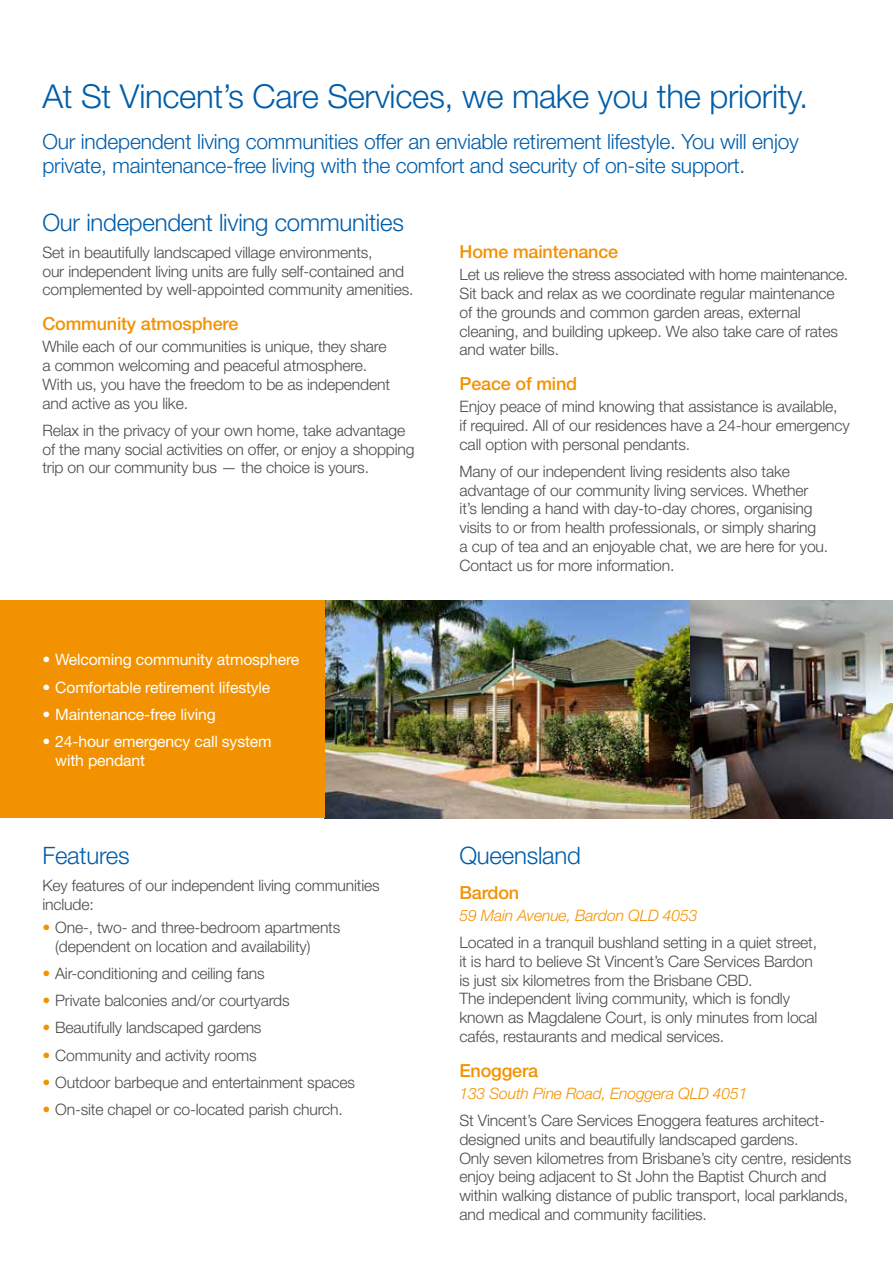
<style>
.page{position:relative;width:893px;height:1263px;background:#fff}
.page>*{position:absolute;margin:0;border:0;box-sizing:border-box;transform-origin:0 0}
.t1{font:300 33px "Helvetica Neue";letter-spacing:-.01em;color:#005da9}
.t2{font:300 24px "Helvetica Neue";letter-spacing:-.01em;color:#005da9}
.t3{font:300 21px/24px "Helvetica Neue";letter-spacing:-.01em;color:#005da9}
.t4{font:500 18px "Helvetica Neue";letter-spacing:-.01em;color:#f39200}
.t5{font:300 15.75px/18.8px "Helvetica Neue";letter-spacing:-.01em;color:#4a4a49}
.t6{font:15.75px/18.8px "Helvetica Neue";letter-spacing:-.01em;color:#fff}
.t7{font:italic 300 15.75px "Helvetica Neue";letter-spacing:-.01em;color:#f39200}
.s1{font-weight:700}
.s2{color:#f39200}
</style>
<div class="page">
<img style="left:325px;top:601px;width:568px;height:217px">
<div style="left:0;top:601px;width:325px;height:217px;background:#f39200"></div>
<h1 class="t1" style="left:42px;top:76px;width:767px">At St Vincent’s Care Services, we make you the priority.</h1>
<h3 class="t3" style="left:42px;top:129px;width:758px">Our independent living communities offer an enviable retirement lifestyle. You will enjoy private, maintenance-free living with the comfort and security of on-site support.</h3>
<h2 class="t2" style="left:42px;top:207px;width:363px">Our independent living communities</h2>
<p class="t5" style="left:42px;top:243px;width:373px">Set in beautifully landscaped village environments,<br>our independent living units are fully self-contained and complemented by well-appointed community amenities.</p>
<p class="t4" style="left:42px;top:313px;width:197px">Community atmosphere</p>
<p class="t5" style="left:42px;top:337px;width:349px">While each of our communities is unique, they share a common welcoming and peaceful atmosphere.<br>With us, you have the freedom to be as independent and active as you like.</p>
<p class="t5" style="left:42px;top:421px;width:374px">Relax in the privacy of your own home, take advantage of the many social activities on offer, or enjoy a shopping trip on our community bus — the choice is yours.</p>
<p class="t6" style="left:43px;top:650px;width:258px"><span class="s1">•</span> Welcoming community atmosphere</p>
<p class="t6" style="left:43px;top:677px;width:229px"><span class="s1">•</span> Comfortable retirement lifestyle</p>
<p class="t6" style="left:43px;top:705px;width:175px"><span class="s1">•</span> Maintenance-free living</p>
<p class="t6" style="left:55px;top:732px;width:218px;text-indent:-13px"><span class="s1">•</span> 24-hour emergency call system with pendant</p>
<h2 class="t2" style="left:42px;top:841px;width:89px">Features</h2>
<p class="t5" style="left:42px;top:876px;width:339px">Key features of our independent living communities include:</p>
<p class="t5" style="left:55px;top:918px;width:287px;text-indent:-13px"><span class="s2">•</span> One-, two- and three-bedroom apartments (dependent on location and availability)</p>
<p class="t5" style="left:42px;top:964px;width:224px"><span class="s2">•</span> Air-conditioning and ceiling fans</p>
<p class="t5" style="left:42px;top:991px;width:249px"><span class="s2">•</span> Private balconies and/or courtyards</p>
<p class="t5" style="left:42px;top:1018px;width:221px"><span class="s2">•</span> Beautifully landscaped gardens</p>
<p class="t5" style="left:42px;top:1045px;width:216px"><span class="s2">•</span> Community and activity rooms</p>
<p class="t5" style="left:42px;top:1073px;width:314px"><span class="s2">•</span> Outdoor barbeque and entertainment spaces</p>
<p class="t5" style="left:42px;top:1100px;width:302px"><span class="s2">•</span> On-site chapel or co-located parish church.</p>
<p class="t4" style="left:460px;top:241px;width:160px">Home maintenance</p>
<p class="t5" style="left:460px;top:265px;width:390px">Let us relieve the stress associated with home maintenance.<br>Sit back and relax as we coordinate regular maintenance of the grounds and common garden areas, external cleaning, and building upkeep. We also take care of rates and water bills.</p>
<p class="t4" style="left:460px;top:373px;width:119px">Peace of mind</p>
<p class="t5" style="left:460px;top:397px;width:392px">Enjoy peace of mind knowing that assistance is available,<br>if required. All of our residences have a 24-hour emergency call option with personal pendants.</p>
<p class="t5" style="left:460px;top:462px;width:370px">Many of our independent living residents also take advantage of our community living services. Whether it’s lending a hand with day-to-day chores, organising visits to or from health professionals, or simply sharing a cup of tea and an enjoyable chat, we are here for you.<br>Contact us for more information.</p>
<h2 class="t2" style="left:459px;top:841px;width:123px">Queensland</h2>
<p class="t4" style="left:459px;top:882px;width:61px">Bardon</p>
<p class="t7" style="left:459px;top:906px;width:240px">59 Main Avenue, Bardon QLD 4053</p>
<p class="t5" style="left:459px;top:933px;width:360px">Located in a tranquil bushland setting in a quiet street, it is hard to believe St Vincent’s Care Services Bardon is just six kilometres from the Brisbane CBD.<br>The independent living community, which is fondly known as Magdalene Court, is only minutes from local cafés, restaurants and medical services.</p>
<p class="t4" style="left:459px;top:1060px;width:80px">Enoggera</p>
<p class="t7" style="left:459px;top:1084px;width:290px">133 South Pine Road, Enoggera QLD 4051</p>
<p class="t5" style="left:459px;top:1111px;width:393px">St Vincent’s Care Services Enoggera features architect&shy;designed units and beautifully landscaped gardens.<br>Only seven kilometres from Brisbane’s city centre, residents enjoy being adjacent to St John the Baptist Church and within walking distance of public transport, local parklands, and medical and community facilities.</p>
</div>
